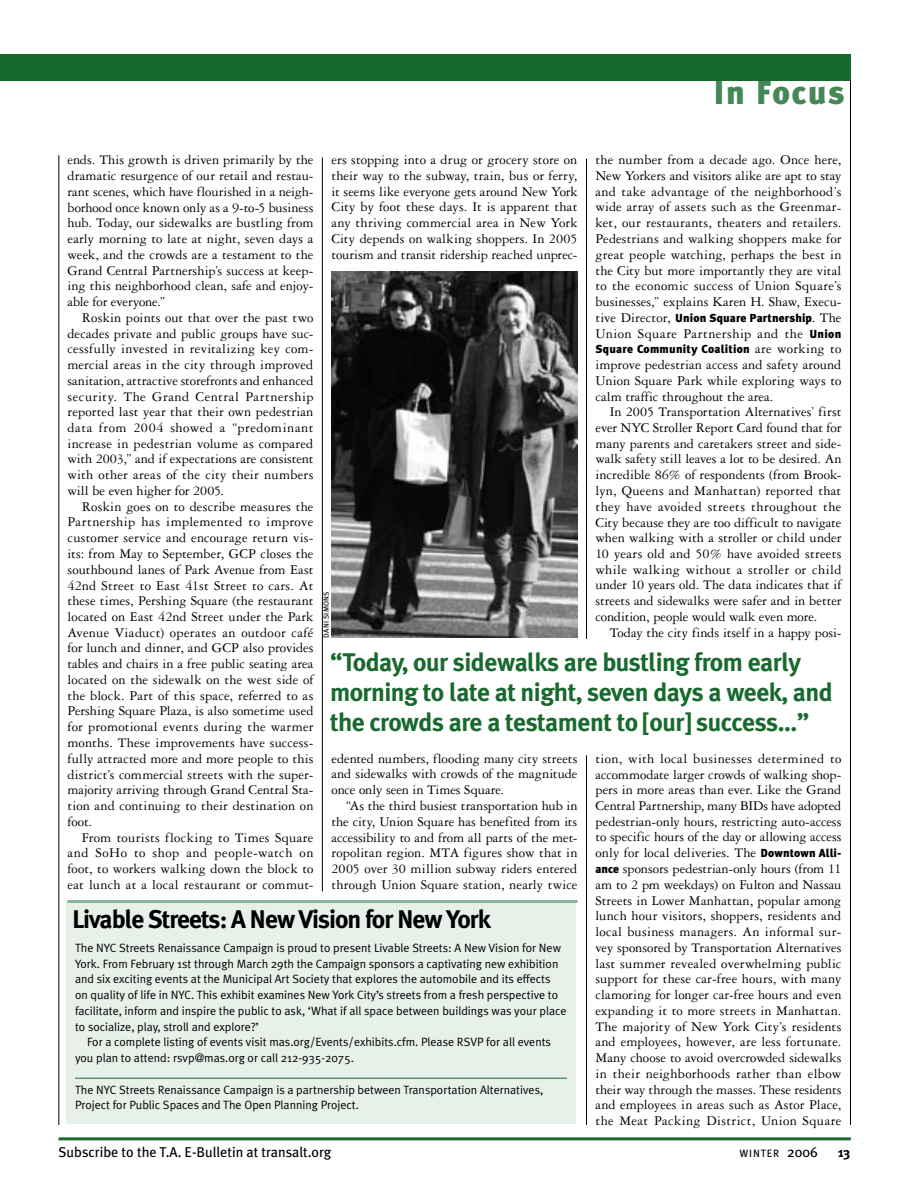
<style>
.page{position:relative;width:918px;height:1188px;background:#fff}
.page>*{position:absolute;margin:0;border:0;box-sizing:border-box;transform-origin:0 0}
.t1{font:900 33px "Meta Plus";letter-spacing:.05em;color:#468758}
.t2{font:700 25.5px/30px "Meta Plus";letter-spacing:-.02em;color:#18692e}
.t3{font:700 25.5px "Meta Plus";letter-spacing:-.04em;color:#000}
.t4{font:14.25px/15.8px "Garamond Three";letter-spacing:.005em;color:#000;text-align:justify}
.t5{font:14.25px "Meta Plus";color:#000}
.t6{font:14.25px "Garamond Three";letter-spacing:.03em;color:#000}
.t7{font:700 13.5px "Meta Plus";color:#000}
.t8{font:12px/15.8px "Meta Plus Normal";color:#000}
.t9{font:900 11.7px "Meta Plus";letter-spacing:.015em;color:#000}
.t10{font:10.65px "Meta Plus";letter-spacing:.075em;color:#000}
.t11{font:7.5px "Meta Plus";letter-spacing:.035em;color:#000}
.s1{font-family:"Garamond Three";font-weight:400;font-size:14.25px}
.s2{font-family:"Meta Plus";font-weight:900;font-size:11.7px}
.s3{font-size:14.25px}
</style>
<div class="page">
<hr style="left:850px;top:54px;width:1px;height:1071px;background:#000">
<hr style="left:59px;top:1137px;width:792px;height:3px;background:#18692e">
<div style="left:0;top:54px;width:851px;height:27px;background:#18692e"></div>
<div style="left:66px;top:901px;width:510px;height:223px;background:#e8f0ea"></div>
<hr style="left:75px;top:1078px;width:492px;height:1px;background:#18692e">
<img style="left:332px;top:271px;width:246px;height:367px">
<hr style="left:322px;top:158px;width:1px;height:733px;background:#000">
<hr style="left:586px;top:755px;width:1px;height:370px;background:#000">
<hr style="left:586px;top:159px;width:1px;height:480px;background:#000">
<hr style="left:59px;top:155px;width:1px;height:970px;background:#000">
<hr style="left:68px;top:900px;width:510px;height:3px;background:#8bb497">
<h1 class="t1" style="left:713px;top:73px;width:133px">In Focus</h1>
<p class="t4" style="left:595px;top:152px;width:248px">the number from a decade ago. Once here, New Yorkers and visitors alike are apt to stay and take advantage of the neighborhood’s wide array of assets such as the Greenmar&shy;ket, our restaurants, theaters and retailers.<br>Pedestrians and walking shoppers make for great people watching, perhaps the best in the City but more importantly they are vital to the economic success of Union Square’s businesses,” explains Karen H. Shaw, Execu-</p>
<p class="t9" style="left:596px;top:311px;width:247px"><span class="s1">tive Director,</span> Union Square Partnership<span class="s1">. The</span></p>
<p class="t6" style="left:596px;top:326px;width:247px">Union Square Partnership and the <span class="s2">Union</span></p>
<p class="t9" style="left:596px;top:342px;width:247px">Square Community Coalition <span class="s1">are working to</span></p>
<p class="t4" style="left:596px;top:357px;width:247px">improve pedestrian access and safety around Union Square Park while exploring ways to calm traffic throughout the area.</p>
<p class="t4" style="left:596px;top:404px;width:248px;text-indent:14px">In 2005 Transportation Alternatives’ first ever NYC Stroller Report Card found that for many parents and caretakers street and side&shy;walk safety still leaves a lot to be desired. An incredible 86% of respondents (from Brook&shy;lyn, Queens and Manhattan) reported that they have avoided streets throughout the City because they are too difficult to navigate when walking with a stroller or child under 10 years old and 50% have avoided streets while walking without a stroller or child under 10 years old. The data indicates that if streets and sidewalks were safer and in better condition, people would walk even more.</p>
<p class="t4" style="left:610px;top:624px;width:233px">Today the city finds itself in a happy posi-</p>
<p class="t4" style="left:67px;top:152px;width:248px">ends. This growth is driven primarily by the dramatic resurgence of our retail and restau&shy;rant scenes, which have flourished in a neigh&shy;borhood once known only as a 9-to-5 business hub. Today, our sidewalks are bustling from early morning to late at night, seven days a week, and the crowds are a testament to the Grand Central Partnership’s success at keep&shy;ing this neighborhood clean, safe and enjoy&shy;able for everyone.”</p>
<p class="t4" style="left:67px;top:309px;width:248px;text-indent:14px">Roskin points out that over the past two decades private and public groups have suc&shy;cessfully invested in revitalizing key com&shy;mercial areas in the city through improved sanitation, attractive storefronts and enhanced security. The Grand Central Partnership reported last year that their own pedestrian data from 2004 showed a “predominant increase in pedestrian volume as compared with 2003,” and if expectations are consistent with other areas of the city their numbers will be even higher for 2005.</p>
<p class="t4" style="left:67px;top:498px;width:248px;text-indent:14px">Roskin goes on to describe measures the Partnership has implemented to improve customer service and encourage return vis&shy;its: from May to September, GCP closes the southbound lanes of Park Avenue from East 42nd Street to East 41st Street to cars. At these times, Pershing Square (the restaurant located on East 42nd Street under the Park Avenue Viaduct) operates an outdoor café for lunch and dinner, and GCP also provides tables and chairs in a free public seating area located on the sidewalk on the west side of the block. Part of this space, referred to as Pershing Square Plaza, is also sometime used for promotional events during the warmer months. These improvements have success&shy;fully attracted more and more people to this district’s commercial streets with the super&shy;majority arriving through Grand Central Sta&shy;tion and continuing to their destination on foot.</p>
<p class="t4" style="left:67px;top:829px;width:248px;text-indent:14px">From tourists flocking to Times Square and SoHo to shop and people-watch on foot, to workers walking down the block to eat lunch at a local restaurant or commut-</p>
<p class="t4" style="left:332px;top:152px;width:248px">ers stopping into a drug or grocery store on their way to the subway, train, bus or ferry, it seems like everyone gets around New York City by foot these days. It is apparent that any thriving commercial area in New York City depends on walking shoppers. In 2005 tourism and transit ridership reached unprec-</p>
<p class="t11" style="left:322px;top:638px;width:48px;rotate:-90deg">DANI SIMONS</p>
<h2 class="t2" style="left:330px;top:647px;width:505px">“Today, our sidewalks are bustling from early morning to late at night, seven days a week, and the crowds are a testament to [our] success...”</h2>
<p class="t4" style="left:331px;top:750px;width:247px">edented numbers, flooding many city streets and sidewalks with crowds of the magnitude once only seen in Times Square.</p>
<p class="t4" style="left:331px;top:798px;width:248px;text-indent:14px">“As the third busiest transportation hub in the city, Union Square has benefited from its accessibility to and from all parts of the met&shy;ropolitan region. MTA figures show that in 2005 over 30 million subway riders entered through Union Square station, nearly twice</p>
<p class="t4" style="left:595px;top:750px;width:248px">tion, with local businesses determined to accommodate larger crowds of walking shop&shy;pers in more areas than ever. Like the Grand Central Partnership, many BIDs have adopted pedestrian-only hours, restricting auto-access to specific hours of the day or allowing access only for local deliveries. The <span class="s2">Downtown Alli&shy;ance</span> sponsors pedestrian-only hours (from 11 am to 2 pm weekdays) on Fulton and Nassau Streets in Lower Manhattan, popular among lunch hour visitors, shoppers, residents and local business managers. An informal sur&shy;vey sponsored by Transportation Alternatives last summer revealed overwhelming public support for these car-free hours, with many clamoring for longer car-free hours and even expanding it to more streets in Manhattan.<br>The majority of New York City’s residents and employees, however, are less fortunate.<br>Many choose to avoid overcrowded sidewalks in their neighborhoods rather than elbow their way through the masses. These residents and employees in areas such as Astor Place, the Meat Packing District, Union Square</p>
<h2 class="t3" style="left:72px;top:905px;width:421px">Livable Streets: A New Vision for New York</h2>
<p class="t8" style="left:75px;top:940px;width:493px">The NYC Streets Renaissance Campaign is proud to present Livable Streets: A New Vision for New York. From February 1st through March 29th the Campaign sponsors a captivating new exhibition and six exciting events at the Municipal Art Society that explores the automobile and its effects<br>on quality of life in NYC. This exhibit examines New York City’s streets from a fresh perspective to facilitate, inform and inspire the public to ask, ‘What if all space between buildings was your place to socialize, play, stroll and explore?’</p>
<p class="t8" style="left:75px;top:1034px;width:478px;text-indent:12px">For a complete listing of events visit mas.org/Events/exhibits.cfm. Please RSVP for all events you plan to attend: rsvp@mas.org or call 212-935-2075.</p>
<p class="t8" style="left:75px;top:1081px;width:470px">The NYC Streets Renaissance Campaign is a partnership between Transportation Alternatives,<br>Project for Public Spaces and The Open Planning Project.</p>
<p class="t5" style="left:58px;top:1143px;width:274px">Subscribe to the T.A. E-Bulletin at transalt.org</p>
<p class="t10" style="left:740px;top:1147px;width:80px">WINTER <span class="s3">2006</span></p>
<p class="t7" style="left:838px;top:1144px;width:14px">13</p>
</div>
